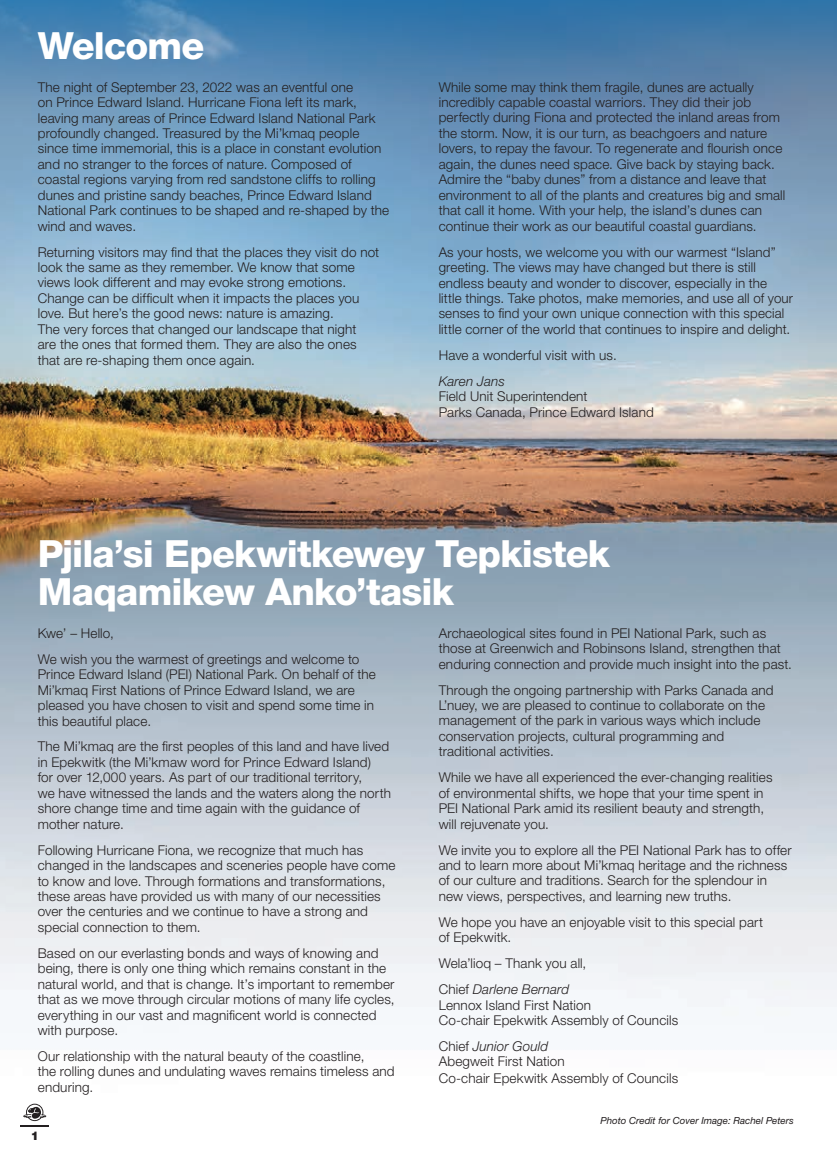
<style>
.page{position:relative;width:837px;height:1161px;background:#fff}
.page>*{position:absolute;margin:0;border:0;box-sizing:border-box;transform-origin:0 0}
.t1{font:800 37.5px/37.5px "Helvetica Neue LT Std";letter-spacing:-.02em;color:#fff}
.t2{font:300 13.5px/15.5px "Helvetica Neue LT Std";letter-spacing:.01em;color:#231f20}
.t3{font:italic 300 13.5px "Helvetica Neue LT Std";letter-spacing:.005em;color:#231f20}
.t4{font:900 12px "Helvetica Neue LT Std";color:#231f20}
.t5{font:italic 9.75px "Helvetica Neue LT Std";color:#231f20}
.s1{font-style:italic}
</style>
<div class="page">
<img style="left:0;top:114px;width:837px;height:990px">
<svg style="left:0;top:0;width:837px;height:114px;background:#4f83af"></svg>
<svg style="left:20px;top:1104px;width:29px;height:23px"></svg>
<h1 class="t1" style="left:38px;top:27px;width:168px">Welcome</h1>
<p class="t2" style="left:38px;top:79px;width:353px">The night of September 23, 2022 was an eventful one<br>on Prince Edward Island. Hurricane Fiona left its mark, leaving many areas of Prince Edward Island National Park profoundly changed. Treasured by the Mi’kmaq people since time immemorial, this is a place in constant evolution and no stranger to the forces of nature. Composed of coastal regions varying from red sandstone cliffs to rolling dunes and pristine sandy beaches, Prince Edward Island National Park continues to be shaped and re-shaped by the wind and waves.</p>
<p class="t2" style="left:38px;top:244px;width:343px">Returning visitors may find that the places they visit do not look the same as they remember. We know that some views look different and may evoke strong emotions.<br>Change can be difficult when it impacts the places you love. But here’s the good news: nature is amazing.<br>The very forces that changed our landscape that night<br>are the ones that formed them. They are also the ones that are re-shaping them once again.</p>
<p class="t2" style="left:439px;top:79px;width:348px">While some may think them fragile, dunes are actually incredibly capable coastal warriors. They did their job perfectly during Fiona and protected the inland areas from the storm. Now, it is our turn, as beachgoers and nature lovers, to repay the favour. To regenerate and flourish once again, the dunes need space. Give back by staying back.<br>Admire the “baby dunes” from a distance and leave that environment to all of the plants and creatures big and small that call it home. With your help, the island’s dunes can continue their work as our beautiful coastal guardians.</p>
<p class="t2" style="left:439px;top:244px;width:356px">As your hosts, we welcome you with our warmest “Island” greeting. The views may have changed but there is still endless beauty and wonder to discover, especially in the little things. Take photos, make memories, and use all of your senses to find your own unique connection with this special little corner of the world that continues to inspire and delight.</p>
<p class="t2" style="left:439px;top:347px;width:180px">Have a wonderful visit with us.</p>
<p class="t3" style="left:439px;top:373px;width:68px">Karen Jans</p>
<p class="t2" style="left:439px;top:388px;width:217px">Field Unit Superintendent<br>Parks Canada, Prince Edward Island</p>
<h1 class="t1" style="left:38px;top:535px;width:574px">Pjila’si Epekwitkewey Tepkistek<br>Maqamikew Anko’tasik</h1>
<p class="t2" style="left:38px;top:620px;width:323px;line-height:26px">Kwe’ – Hello,<br>We wish you the warmest of greetings and welcome to</p>
<p class="t2" style="left:38px;top:666px;width:339px">Prince Edward Island (PEI) National Park. On behalf of the Mi’kmaq First Nations of Prince Edward Island, we are pleased you have chosen to visit and spend some time in this beautiful place.</p>
<p class="t2" style="left:38px;top:739px;width:355px">The Mi’kmaq are the first peoples of this land and have lived in Epekwitk (the Mi’kmaw word for Prince Edward Island)<br>for over 12,000 years. As part of our traditional territory,<br>we have witnessed the lands and the waters along the north shore change time and time again with the guidance of mother nature.</p>
<p class="t2" style="left:38px;top:842px;width:359px">Following Hurricane Fiona, we recognize that much has changed in the landscapes and sceneries people have come to know and love. Through formations and transformations, these areas have provided us with many of our necessities over the centuries and we continue to have a strong and special connection to them.</p>
<p class="t2" style="left:38px;top:945px;width:358px">Based on our everlasting bonds and ways of knowing and being, there is only one thing which remains constant in the natural world, and that is change. It’s important to remember that as we move through circular motions of many life cycles, everything in our vast and magnificent world is connected with purpose.</p>
<p class="t2" style="left:38px;top:1048px;width:358px">Our relationship with the natural beauty of the coastline,<br>the rolling dunes and undulating waves remains timeless and enduring.</p>
<p class="t4" style="left:31px;top:1128px;width:10px">1</p>
<p class="t2" style="left:439px;top:625px;width:355px">Archaeological sites found in PEI National Park, such as those at Greenwich and Robinsons Island, strengthen that enduring connection and provide much insight into the past.</p>
<p class="t2" style="left:439px;top:682px;width:336px">Through the ongoing partnership with Parks Canada and L’nuey, we are pleased to continue to collaborate on the management of the park in various ways which include conservation projects, cultural programming and traditional activities.</p>
<p class="t2" style="left:439px;top:769px;width:335px">While we have all experienced the ever-changing realities of environmental shifts, we hope that your time spent in PEI National Park amid its resilient beauty and strength, will rejuvenate you.</p>
<p class="t2" style="left:439px;top:842px;width:354px">We invite you to explore all the PEI National Park has to offer and to learn more about Mi’kmaq heritage and the richness of our culture and traditions. Search for the splendour in new views, perspectives, and learning new truths.</p>
<p class="t2" style="left:439px;top:914px;width:326px">We hope you have an enjoyable visit to this special part of Epekwitk.</p>
<p class="t2" style="left:439px;top:950px;width:149px;line-height:26px">Wela’lioq – Thank you all,<br>Chief <span class="s1">Darlene Bernard</span></p>
<p class="t2" style="left:439px;top:997px;width:241px">Lennox Island First Nation<br>Co-chair Epekwitk Assembly of Councils</p>
<p class="t2" style="left:439px;top:1038px;width:241px">Chief <span class="s1">Junior Gould<br></span>Abegweit First Nation<br>Co-chair Epekwitk Assembly of Councils</p>
<p class="t5" style="left:600px;top:1115px;width:195px">Photo Credit for Cover Image: Rachel Peters</p>
</div>
